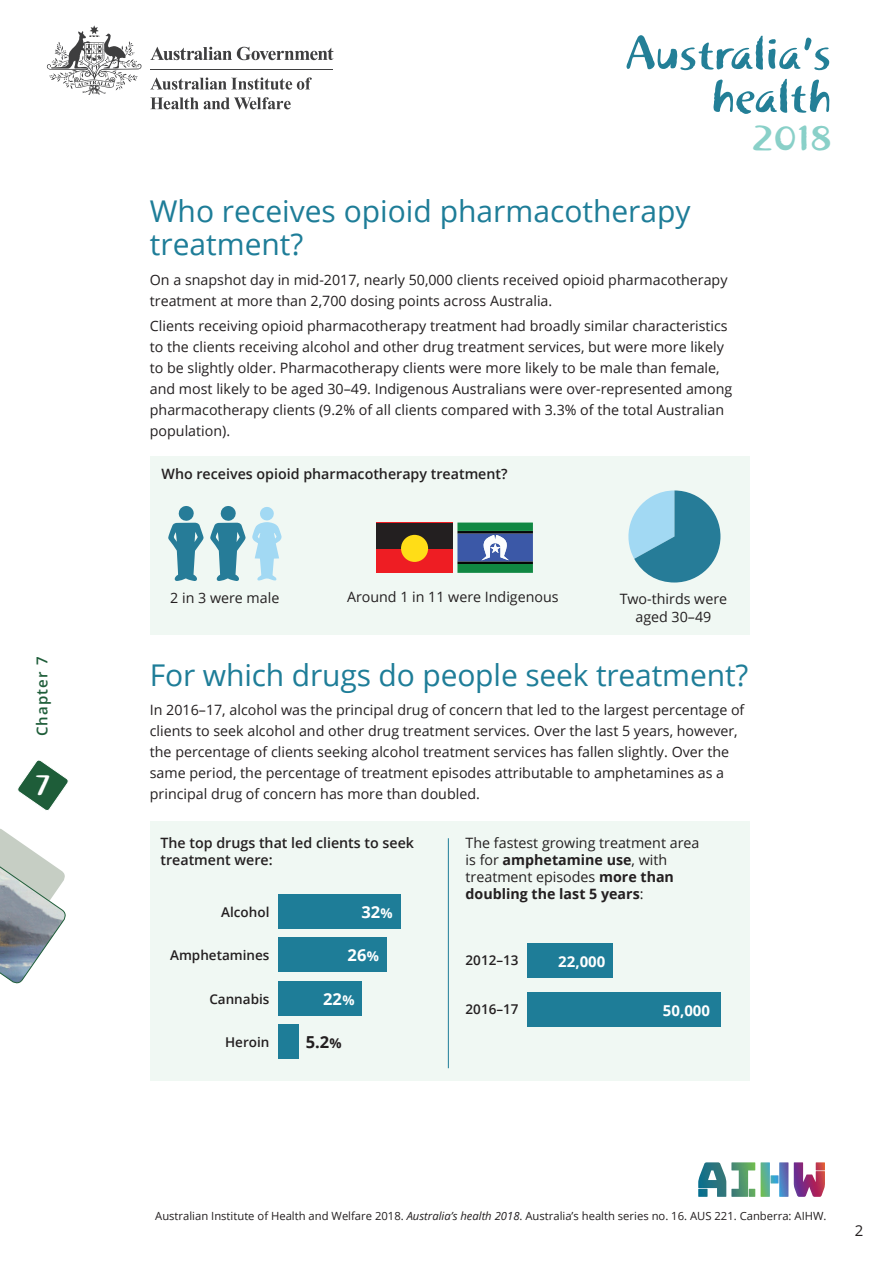
<style>
.page{position:relative;width:893px;height:1263px;background:#fff}
.page>*{position:absolute;margin:0;border:0;box-sizing:border-box;transform-origin:0 0}
.t1{font:47.1px/43.2px "Khaki Std 1";color:#237f97;text-align:right;scale:1.1 1}
.t2{font:36.75px "Khaki Std 1";color:#89d0c8;scale:1.1 1}
.t3{font:30px/33px "Open Sans";color:#1e7d98}
.t4{font:30px "Khaki Std 1";color:#fff}
.Body_text{font:700 16.5px "Open Sans";color:#fff}
.Body_text-2{font:700 16.5px "Open Sans";color:#231f20}
.Body_text-3{font:700 15px "Open Sans";color:#fff}
.t5{font:600 15px "Open Sans";letter-spacing:.07em;color:#1e5d39}
.t6{font:15px "Open Sans";color:#231f20}
.Body_text-4{font:14.25px/21px "Open Sans";color:#231f20}
.Body_text-5{font:600 14.25px/17.1px "Open Sans";color:#231f20}
.Body_text-6{font:600 13.5px "Open Sans";color:#231f20}
.t7{font:11.25px "Open Sans";color:#231f20}
.s1{font-weight:700}
.s2{font-size:13.5px}
.s3{font-style:italic}
</style>
<div class="page">
<svg style="left:698px;top:1162px;width:57px;height:35px"></svg>
<svg style="left:761px;top:1162px;width:27px;height:35px"></svg>
<svg style="left:794px;top:1162px;width:31px;height:35px"></svg>
<svg style="left:150px;top:47px;width:183px;height:13px"></svg>
<svg style="left:47px;top:25px;width:95px;height:70px"></svg>
<hr style="left:150px;top:69px;width:183px;height:1px;background:#3e3e3f">
<svg style="left:150px;top:77px;width:162px;height:13px"></svg>
<svg style="left:150px;top:97px;width:141px;height:12px"></svg>
<svg style="left:17px;top:760px;width:52px;height:51px"></svg>
<svg style="left:0;top:828px;width:66px;height:156px"></svg>
<div style="left:150px;top:457px;width:599px;height:178px;background:#f0f8f3"></div>
<svg style="left:628px;top:490px;width:92px;height:92px"></svg>
<div style="left:150px;top:821px;width:599px;height:260px;background:#f0f8f3"></div>
<div style="left:278px;top:894px;width:123px;height:35px;background:#1e7d98"></div>
<div style="left:278px;top:937px;width:109px;height:35px;background:#1e7d98"></div>
<div style="left:278px;top:981px;width:84px;height:35px;background:#1e7d98"></div>
<div style="left:278px;top:1024px;width:21px;height:35px;background:#1e7d98"></div>
<hr style="left:448px;top:838px;width:1px;height:230px;background:#1e7d98">
<div style="left:527px;top:943px;width:85px;height:35px;background:#1e7d98"></div>
<div style="left:527px;top:992px;width:194px;height:35px;background:#1e7d98"></div>
<div style="left:376px;top:523px;width:77px;height:50px;background:#ee1d23"></div>
<div style="left:376px;top:523px;width:77px;height:25px;background:#231f20"></div>
<div style="left:401px;top:535px;width:27px;height:27px;background:#ffdd17;border-radius:50%"></div>
<svg style="left:457px;top:522px;width:76px;height:51px;background:#3e7480"></svg>
<svg style="left:252px;top:507px;width:30px;height:73px"></svg>
<svg style="left:168px;top:506px;width:36px;height:75px"></svg>
<svg style="left:210px;top:506px;width:36px;height:75px"></svg>
<p class="t5" style="left:32px;top:736px;width:81px;rotate:-90deg">Chapter 7</p>
<h3 class="t4" style="left:35px;top:768px;width:18px">7</h3>
<h1 class="t1" style="left:625px;top:32px;width:189px">Australia’s health</h1>
<h2 class="t3" style="left:150px;top:194px;width:542px">Who receives opioid pharmacotherapy treatment?</h2>
<p class="Body_text-4" style="left:150px;top:269px;width:579px">On a snapshot day in mid-2017, nearly 50,000 clients received opioid pharmacotherapy treatment at more than 2,700 dosing points across Australia.</p>
<p class="Body_text-4" style="left:150px;top:315px;width:584px">Clients receiving opioid pharmacotherapy treatment had broadly similar characteristics to the clients receiving alcohol and other drug treatment services, but were more likely to be slightly older. Pharmacotherapy clients were more likely to be male than female, and most likely to be aged 30–49. Indigenous Australians were over-represented among pharmacotherapy clients (9.2% of all clients compared with 3.3% of the total Australian population).</p>
<p class="Body_text-5" style="left:162px;top:465px;width:348px">Who receives opioid pharmacotherapy treatment?</p>
<h2 class="t2" style="left:751px;top:116px;width:75px">2018</h2>
<p class="Body_text-4" style="left:170px;top:587px;width:111px">2 in 3 were male</p>
<p class="Body_text-4" style="left:347px;top:586px;width:213px">Around 1 in 11 were Indigenous</p>
<p class="Body_text-4" style="left:620px;top:589px;width:109px;line-height:18px;text-align:center">Two-thirds were aged 30–49</p>
<h2 class="t3" style="left:150px;top:658px;width:600px">For which drugs do people seek treatment?</h2>
<p class="Body_text-4" style="left:150px;top:699px;width:596px">In 2016–17, alcohol was the principal drug of concern that led to the largest percentage of clients to seek alcohol and other drug treatment services. Over the last 5 years, however, the percentage of clients seeking alcohol treatment services has fallen slightly. Over the same period, the percentage of treatment episodes attributable to amphetamines as a principal drug of concern has more than doubled.</p>
<p class="Body_text-5" style="left:160px;top:834px;width:255px">The top drugs that led clients to seek treatment were:</p>
<p class="Body_text-4" style="left:466px;top:834px;width:235px;line-height:17.1px">The fastest growing treatment area is for <span class="s1">amphetamine use</span>, with treatment episodes <span class="s1">more than doubling the last 5 years</span>:</p>
<p class="Body_text-6" style="left:221px;top:902px;width:50px">Alcohol</p>
<p class="Body_text-6" style="left:170px;top:946px;width:101px">Amphetamines</p>
<p class="Body_text-6" style="left:466px;top:951px;width:55px">2012–13</p>
<p class="Body_text-6" style="left:466px;top:1000px;width:55px">2016–17</p>
<p class="Body_text" style="left:361px;top:900px;width:33px">32<span class="s2">%</span></p>
<p class="Body_text" style="left:348px;top:944px;width:33px">26<span class="s2">%</span></p>
<p class="Body_text" style="left:323px;top:987px;width:33px">22<span class="s2">%</span></p>
<p class="Body_text-2" style="left:306px;top:1030px;width:38px">5.2<span class="s2">%</span></p>
<p class="Body_text-3" style="left:558px;top:951px;width:49px">22,000</p>
<p class="Body_text-6" style="left:209px;top:989px;width:62px">Cannabis</p>
<p class="Body_text-6" style="left:225px;top:1033px;width:46px">Heroin</p>
<p class="Body_text-3" style="left:663px;top:999px;width:49px">50,000</p>
<p class="t7" style="left:155px;top:1208px;width:673px">Australian Institute of Health and Welfare 2018. <span class="s3">Australia’s health 2018</span>. Australia’s health series no. 16. AUS 221. Canberra: AIHW.</p>
<p class="t6" style="left:855px;top:1220px;width:10px">2</p>
</div>
